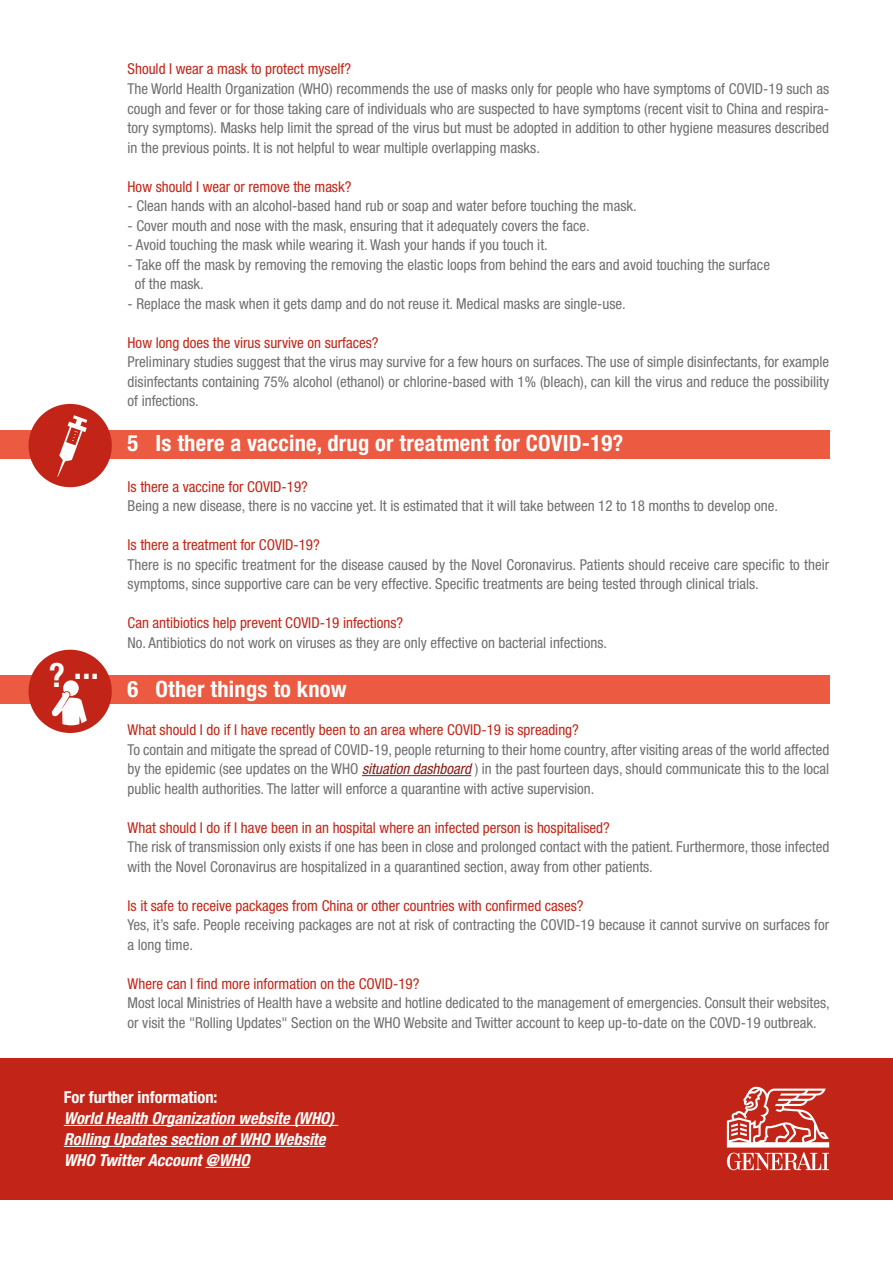
<style>
.page{position:relative;width:893px;height:1263px;background:#fff}
.page>*{position:absolute;margin:0;border:0;box-sizing:border-box;transform-origin:0 0}
.t1{font:700 condensed 33.6px "Helvetica Neue LT Std";color:#fff}
.t2{font:700 condensed 22.5px "Helvetica Neue LT Std";letter-spacing:.01em;color:#fff}
.t3{font:italic 700 condensed 16.5px/21px "Helvetica Neue LT Std";color:#fff}
.t4{font:700 condensed 16.5px "Helvetica Neue LT Std";color:#fff}
.t5{font:condensed 15px/19.5px "Helvetica Neue LT Std";color:#706f6f}
.t6{font:condensed 15px "Helvetica Neue LT Std";color:#c22518}
.s1{font-style:italic;color:#871d12}
</style>
<div class="page">
<hr style="left:362px;top:775px;width:109px;height:1px;background:#871d12">
<div style="left:0;top:430px;width:829px;height:28px;background:#eb5a41"></div>
<div style="left:0;top:676px;width:829px;height:28px;background:#eb5a41"></div>
<div style="left:29px;top:404px;width:83px;height:83px;background:#c22518;border-radius:50%"></div>
<svg style="left:57px;top:415px;width:30px;height:62px"></svg>
<div style="left:29px;top:650px;width:83px;height:83px;background:#c22518;border-radius:50%"></div>
<svg style="left:52px;top:680px;width:35px;height:45px"></svg>
<div style="left:0;top:1058px;width:893px;height:141px;background:#c22518"></div>
<svg style="left:727px;top:1086px;width:102px;height:84px"></svg>
<hr style="left:64px;top:1125px;width:274px;height:1px;background:#fff">
<hr style="left:64px;top:1146px;width:261px;height:1px;background:#fff">
<hr style="left:205px;top:1167px;width:45px;height:1px;background:#fff">
<p class="t6" style="left:128px;top:61px;width:225px">Should I wear a mask to protect myself?</p>
<p class="t5" style="left:128px;top:79px;width:703px;text-align:justify">The World Health Organization (WHO) recommends the use of masks only for people who have symptoms of COVID-19 such as cough and fever or for those taking care of individuals who are suspected to have symptoms (recent visit to China and respira&shy;tory symptoms). Masks help limit the spread of the virus but must be adopted in addition to other hygiene measures described in the previous points. It is not helpful to wear multiple overlapping masks.</p>
<p class="t6" style="left:128px;top:178px;width:225px">How should I wear or remove the mask?</p>
<p class="t5" style="left:128px;top:196px;width:511px">- Clean hands with an alcohol-based hand rub or soap and water before touching the mask.</p>
<p class="t5" style="left:128px;top:215px;width:464px">- Cover mouth and nose with the mask, ensuring that it adequately covers the face.</p>
<p class="t5" style="left:128px;top:235px;width:422px">- Avoid touching the mask while wearing it. Wash your hands if you touch it.</p>
<p class="t5" style="left:135px;top:254px;width:637px;text-indent:-7px">- Take off the mask by removing the removing the elastic loops from behind the ears and avoid touching the surface of the mask.</p>
<p class="t5" style="left:128px;top:293px;width:500px">- Replace the mask when it gets damp and do not reuse it. Medical masks are single-use.</p>
<p class="t6" style="left:128px;top:334px;width:253px">How long does the virus survive on surfaces?</p>
<p class="t5" style="left:128px;top:352px;width:703px;text-align:justify">Preliminary studies suggest that the virus may survive for a few hours on surfaces. The use of simple disinfectants, for example disinfectants containing 75% alcohol (ethanol) or chlorine-based with 1% (bleach), can kill the virus and reduce the possibility of infections.</p>
<h2 class="t2" style="left:128px;top:430px;width:497px">5 Is there a vaccine, drug or treatment for COVID-19?</h2>
<h1 class="t1" style="left:49px;top:646px;width:52px">? ...</h1>
<p class="t6" style="left:128px;top:478px;width:182px">Is there a vaccine for COVID-19?</p>
<p class="t5" style="left:128px;top:496px;width:652px">Being a new disease, there is no vaccine yet. It is estimated that it will take between 12 to 18 months to develop one.</p>
<p class="t6" style="left:128px;top:536px;width:194px">Is there a treatment for COVID-19?</p>
<p class="t5" style="left:128px;top:555px;width:703px">There is no specific treatment for the disease caused by the Novel Coronavirus. Patients should receive care specific to their symptoms, since supportive care can be very effective. Specific treatments are being tested through clinical trials.</p>
<p class="t6" style="left:128px;top:614px;width:277px">Can antibiotics help prevent COVID-19 infections?</p>
<p class="t5" style="left:128px;top:633px;width:481px">No. Antibiotics do not work on viruses as they are only effective on bacterial infections.</p>
<h2 class="t2" style="left:128px;top:676px;width:221px">6 Other things to know</h2>
<p class="t6" style="left:128px;top:721px;width:453px">What should I do if I have recently been to an area where COVID-19 is spreading?</p>
<p class="t5" style="left:128px;top:739px;width:703px;text-align:justify">To contain and mitigate the spread of COVID-19, people returning to their home country, after visiting areas of the world affected by the epidemic (see updates on the WHO <span class="s1">situation dashboard</span> ) in the past fourteen days, should communicate this to the local public health authorities. The latter will enforce a quarantine with active supervision.</p>
<p class="t6" style="left:128px;top:819px;width:484px">What should I do if I have been in an hospital where an infected person is hospitalised?</p>
<p class="t5" style="left:128px;top:837px;width:703px">The risk of transmission only exists if one has been in close and prolonged contact with the patient. Furthermore, those infected with the Novel Coronavirus are hospitalized in a quarantined section, away from other patients.</p>
<p class="t6" style="left:128px;top:897px;width:457px">Is it safe to receive packages from China or other countries with confirmed cases?</p>
<p class="t5" style="left:128px;top:915px;width:703px">Yes, it’s safe. People receiving packages are not at risk of contracting the COVID-19 because it cannot survive on surfaces for a long time.</p>
<p class="t6" style="left:128px;top:975px;width:293px">Where can I find more information on the COVID-19?</p>
<p class="t5" style="left:128px;top:993px;width:704px">Most local Ministries of Health have a website and hotline dedicated to the management of emergencies. Consult their websites, or visit the "Rolling Updates" Section on the WHO Website and Twitter account to keep up-to-date on the COVD-19 outbreak.</p>
<p class="t4" style="left:64px;top:1087px;width:155px">For further information:</p>
<p class="t3" style="left:64px;top:1107px;width:272px">World Health Organization website (WHO)<br>Rolling Updates section of WHO Website<br>WHO Twitter Account @WHO</p>
</div>
